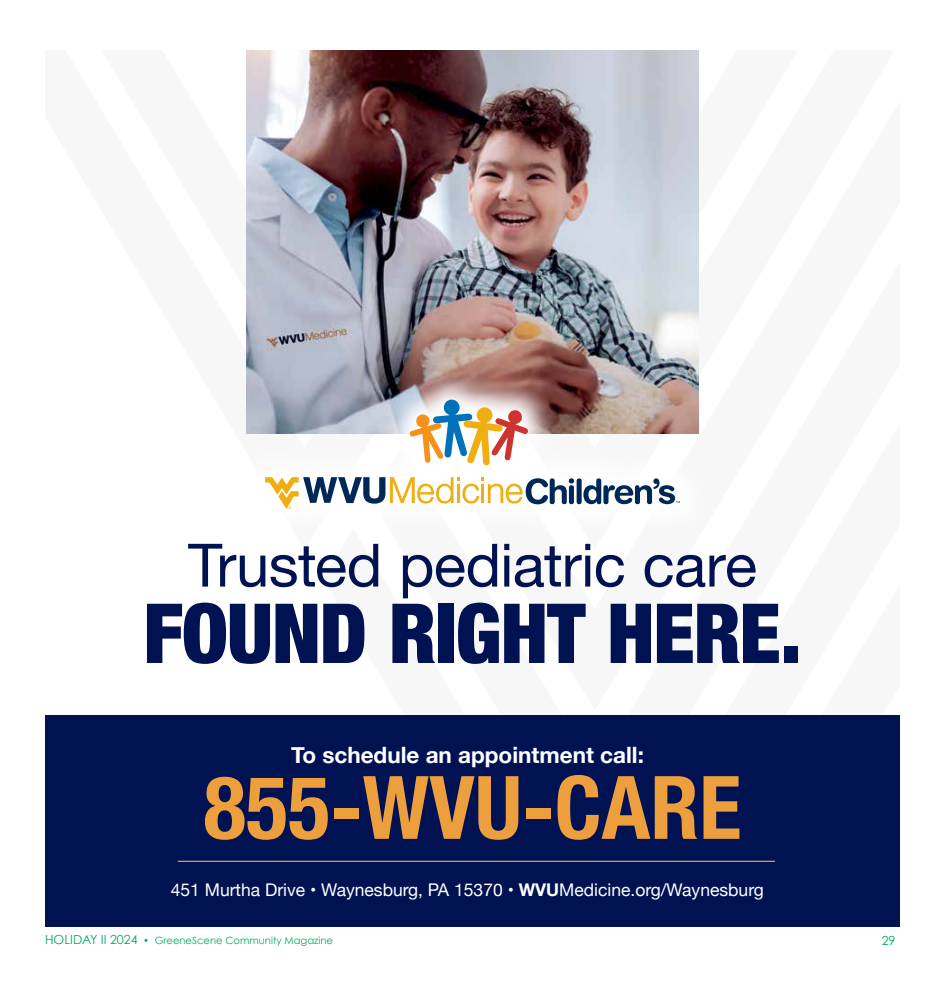
<style>
.page{position:relative;width:945px;height:990px;background:#fff}
.page>*{position:absolute;margin:0;border:0;box-sizing:border-box;transform-origin:0 0}
.t1{font:700 condensed 87.75px "Helvetica Neue";color:#ed9f3e}
.t2{font:900 condensed 83px "Helvetica Neue";letter-spacing:-.015em;color:#001252}
.t3{font:59.88px "Helvetica Neue";letter-spacing:-.01em;color:#001252}
.t4{font:700 22.5px "Helvetica Neue";color:#fff}
.t5{font:17.5px "Helvetica Neue";color:#fff}
.t6{font:12.5px "Century Gothic";color:#00a95e}
.t7{font:10px "Century Gothic";color:#00a95e}
.s1{font-weight:700}
.s2{font-size:12.5px}
</style>
<div class="page">
<img style="left:246px;top:50px;width:452px;height:315px">
<img style="left:246px;top:365px;width:453px;height:69px">
<svg style="left:246px;top:380px;width:450px;height:125px"></svg>
<div style="left:577px;top:478px;width:5px;height:26px;background:#002856;border-radius:3px"></div>
<svg style="left:265px;top:477px;width:309px;height:32px"></svg>
<svg style="left:583px;top:478px;width:97px;height:26px"></svg>
<svg style="left:409px;top:399px;width:120px;height:67px"></svg>
<div style="left:45px;top:716px;width:855px;height:211px;background:#001252"></div>
<hr style="left:178px;top:861px;width:597px;height:1px;background:#ed9f3e">
<h3 class="t3" style="left:188px;top:522px;width:570px">Trusted pediatric care</h3>
<h2 class="t2" style="left:143px;top:565px;width:660px">FOUND RIGHT HERE.</h2>
<p class="t4" style="left:291px;top:737px;width:354px">To schedule an appointment call:</p>
<h1 class="t1" style="left:204px;top:735px;width:539px">855-WVU-CARE</h1>
<p class="t5" style="left:171px;top:878px;width:594px">451 Murtha Drive • Waynesburg, PA 15370 • <span class="s1">WVU</span>Medicine.org/Waynesburg</p>
<p class="t7" style="left:45px;top:934px;width:290px"><span class="s2">HOLIDAY II 2024</span> • GreeneScene Community Magazine</p>
<p class="t6" style="left:882px;top:933px;width:15px">29</p>
</div>
